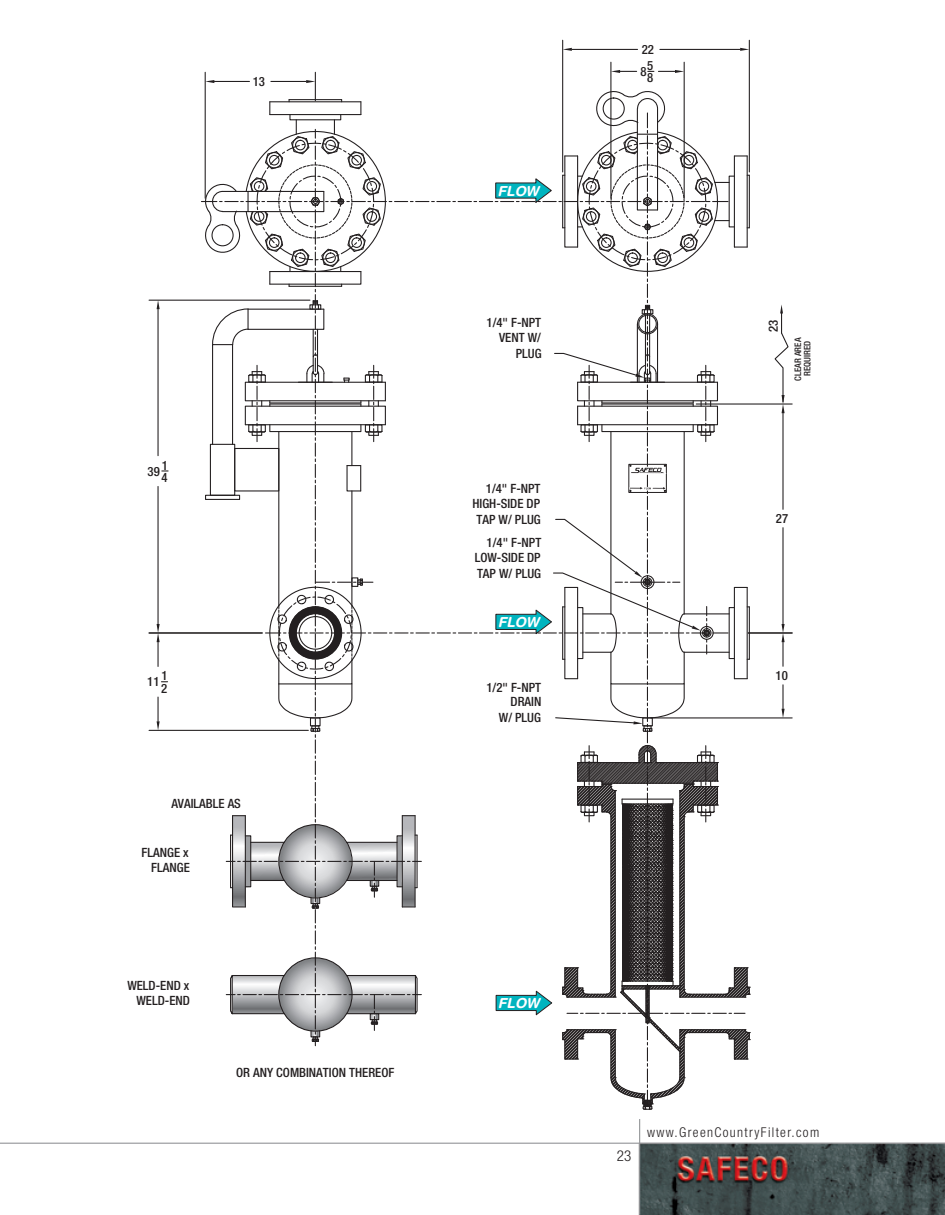
<style>
.page{position:relative;width:945px;height:1215px;background:#fff}
.page>*{position:absolute;margin:0;border:0;box-sizing:border-box;transform-origin:0 0}
.t1{font:300 condensed 15px "Helvetica Neue";color:#231f20}
.t2{font:italic 700 13.8px "Helvetica Rounded";color:#fff}
.t3{font:300 condensed 13.5px "Helvetica Neue";letter-spacing:.1em;color:#231f20}
.t4{font:500 condensed 12.75px/15.5px "Helvetica Neue";color:#231f20;text-align:right}
.t5{font:500 condensed 9px/9.3px "Helvetica Neue";color:#231f20;text-align:center}
</style>
<div class="page">
<img style="left:0;top:39px;width:945px;height:1176px">
<hr style="left:639px;top:1119px;width:1px;height:96px;background:#939598">
<hr style="left:0;top:1143px;width:945px;height:1px;background:#939598">
<hr style="left:651px;top:717px;width:141px;height:1px;background:#231f20">
<hr style="left:782px;top:685px;width:2px;height:24px;background:#231f20">
<hr style="left:782px;top:642px;width:2px;height:24px;background:#231f20">
<svg style="left:782px;top:709px;width:3px;height:9px"></svg>
<hr style="left:748px;top:632px;width:44px;height:2px;background:#231f20">
<hr style="left:696px;top:403px;width:96px;height:2px;background:#231f20">
<hr style="left:782px;top:528px;width:2px;height:96px;background:#231f20">
<hr style="left:782px;top:413px;width:2px;height:96px;background:#231f20">
<svg style="left:782px;top:624px;width:3px;height:18px"></svg>
<svg style="left:774px;top:304px;width:15px;height:109px"></svg>
<hr style="left:610px;top:62px;width:1px;height:136px;background:#231f20">
<hr style="left:684px;top:62px;width:1px;height:136px;background:#231f20">
<hr style="left:562px;top:40px;width:1px;height:132px;background:#231f20">
<hr style="left:749px;top:40px;width:1px;height:132px;background:#231f20">
<hr style="left:572px;top:49px;width:66px;height:1px;background:#231f20">
<hr style="left:660px;top:49px;width:80px;height:1px;background:#231f20">
<svg style="left:563px;top:48px;width:9px;height:3px"></svg>
<svg style="left:740px;top:48px;width:9px;height:3px"></svg>
<hr style="left:149px;top:300px;width:161px;height:1px;background:#231f20">
<hr style="left:158px;top:486px;width:1px;height:138px;background:#231f20">
<hr style="left:158px;top:309px;width:1px;height:147px;background:#231f20">
<svg style="left:157px;top:300px;width:3px;height:9px"></svg>
<svg style="left:162px;top:470px;width:6px;height:2px"></svg>
<hr style="left:149px;top:632px;width:113px;height:2px;background:#231f20">
<hr style="left:149px;top:730px;width:159px;height:1px;background:#231f20">
<svg style="left:157px;top:624px;width:3px;height:42px"></svg>
<svg style="left:157px;top:697px;width:3px;height:33px"></svg>
<svg style="left:201px;top:70px;width:550px;height:1040px"></svg>
<p class="t4" style="left:253px;top:74px;width:14px">13</p>
<p class="t4" style="left:148px;top:463px;width:14px">39</p>
<p class="t4" style="left:162px;top:459px;width:8px;line-height:12.3px;text-align:left">1<br>4</p>
<p class="t4" style="left:147px;top:674px;width:14px">11</p>
<p class="t4" style="left:161px;top:669px;width:8px;line-height:12.5px;text-align:left">1<br>2</p>
<p class="t4" style="left:171px;top:796px;width:71px">AVAILABLE AS</p>
<p class="t4" style="left:142px;top:845px;width:50px">FLANGE x<br>FLANGE</p>
<p class="t4" style="left:127px;top:977px;width:64px">WELD-END x<br>WELD-END</p>
<p class="t4" style="left:236px;top:1065px;width:160px">OR ANY COMBINATION THEREOF</p>
<p class="t2" style="left:498px;top:182px;width:43px">FLOW</p>
<p class="t4" style="left:487px;top:315px;width:57px">1/4" F-NPT<br>VENT W/<br>PLUG</p>
<p class="t4" style="left:472px;top:481px;width:70px">1/4" F-NPT<br>HIGH-SIDE DP<br>TAP W/ PLUG</p>
<p class="t4" style="left:475px;top:534px;width:68px;text-align:justify;text-indent:12px">1/4" F-NPT LOW-SIDE DP TAP W/ PLUG</p>
<p class="t2" style="left:498px;top:614px;width:43px">FLOW</p>
<p class="t4" style="left:486px;top:680px;width:56px;line-height:15px">1/2" F-NPT<br>DRAIN<br>W/ PLUG</p>
<p class="t4" style="left:642px;top:42px;width:14px">22</p>
<p class="t4" style="left:641px;top:63px;width:8px">8</p>
<p class="t4" style="left:647px;top:59px;width:8px;line-height:12.5px;text-align:left">5<br>8</p>
<p class="t4" style="left:765px;top:332px;width:14px;rotate:-90deg">23</p>
<p class="t5" style="left:793px;top:381px;width:45px;rotate:-90deg">CLEAR AREA<br>REQUIRED</p>
<p class="t4" style="left:776px;top:511px;width:14px">27</p>
<p class="t4" style="left:776px;top:668px;width:14px">10</p>
<p class="t2" style="left:498px;top:995px;width:43px">FLOW</p>
<p class="t1" style="left:617px;top:1147px;width:16px">23</p>
<p class="t3" style="left:647px;top:1124px;width:174px">www.GreenCountryFilter.com</p>
</div>
